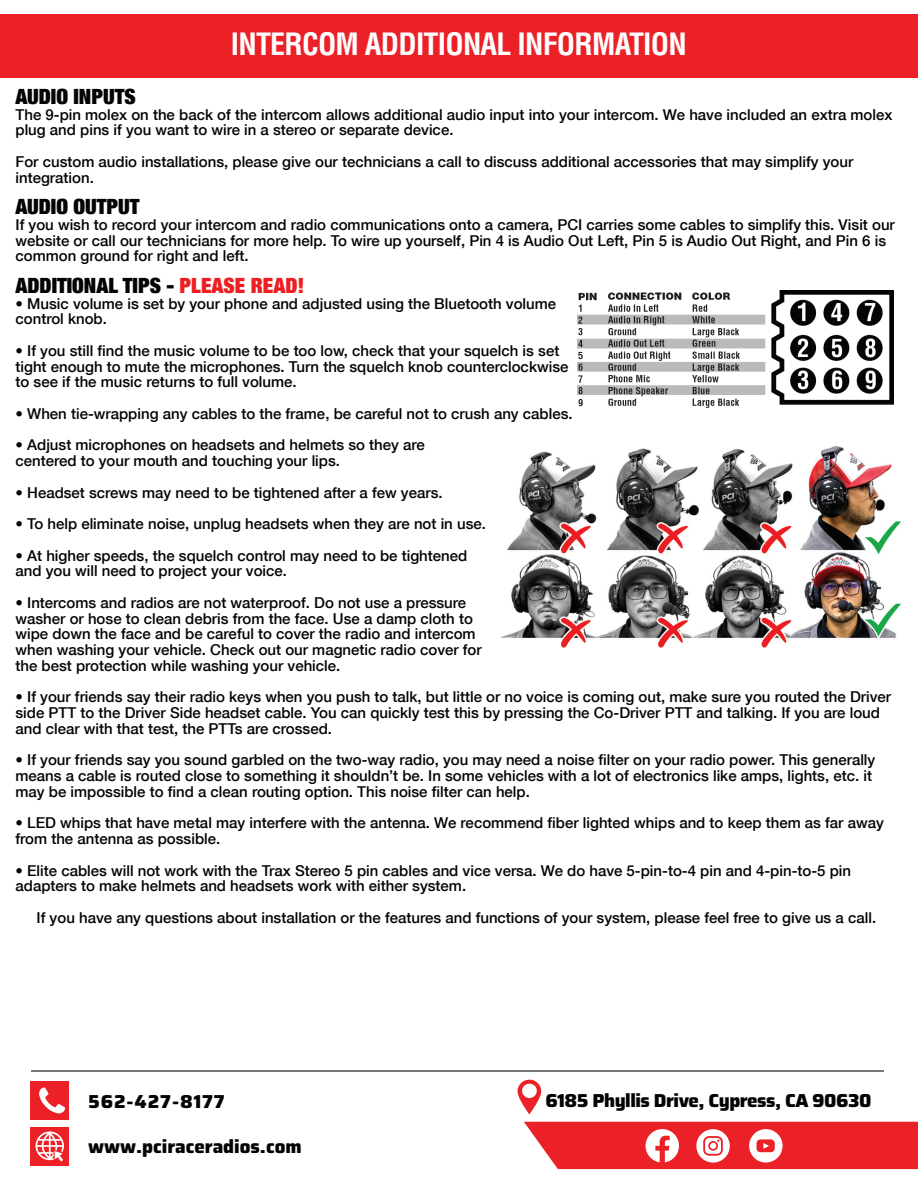
<style>
.page{position:relative;width:918px;height:1188px;background:#fff}
.page>*{position:absolute;margin:0;border:0;box-sizing:border-box;transform-origin:0 0}
.t1{font:700 condensed 30px "Helvetica LT Std";letter-spacing:-.025em;color:#fff}
.t2{font:900 condensed 21px "Helvetica Neue LT Com";color:#040503}
.t3{font:800 18.75px "Saira";letter-spacing:-.025em;color:#040503}
.t4{font:800 18.75px "Saira";color:#040503}
.t5{font:800 18.75px "Saira";letter-spacing:.05em;color:#040503}
.t6{font:500 15px/15.8px "Helvetica Neue LT Com";color:#040503}
.s1{color:#ee1f23}
</style>
<div class="page">
<div style="left:31px;top:1081px;width:38px;height:39px;background:#ec2128"></div>
<div style="left:31px;top:1127px;width:38px;height:38px;background:#ec2128"></div>
<svg style="left:517px;top:1079px;width:24px;height:35px"></svg>
<svg style="left:39px;top:1087px;width:26px;height:26px"></svg>
<svg style="left:36px;top:1131px;width:28px;height:31px"></svg>
<svg style="left:524px;top:1122px;width:394px;height:47px;background:#ee4349"></svg>
<hr style="left:31px;top:1070px;width:852px;height:1px;background:#787877">
<div style="left:0;top:15px;width:918px;height:63px;background:#ec2128"></div>
<img style="left:578px;top:290px;width:316px;height:117px">
<img style="left:500px;top:446px;width:402px;height:202px">
<h1 class="t1" style="left:231px;top:26px;width:457px">INTERCOM ADDITIONAL INFORMATION</h1>
<h2 class="t2" style="left:16px;top:83px;width:122px">AUDIO INPUTS</h2>
<p class="t6" style="left:16px;top:106px;width:878px">The 9-pin molex on the back of the intercom allows additional audio input into your intercom. We have included an extra molex plug and pins if you want to wire in a stereo or separate device.</p>
<p class="t6" style="left:16px;top:153px;width:839px">For custom audio installations, please give our technicians a call to discuss additional accessories that may simplify your integration.</p>
<h2 class="t2" style="left:16px;top:193px;width:126px">AUDIO OUTPUT</h2>
<p class="t6" style="left:16px;top:216px;width:881px">If you wish to record your intercom and radio communications onto a camera, PCI carries some cables to simplify this. Visit our website or call our technicians for more help. To wire up yourself, Pin 4 is Audio Out Left, Pin 5 is Audio Out Right, and Pin 6 is common ground for right and left.</p>
<h2 class="t2" style="left:16px;top:272px;width:291px">ADDITIONAL TIPS - <span class="s1">PLEASE READ!</span></h2>
<p class="t6" style="left:16px;top:295px;width:542px">• Music volume is set by your phone and adjusted using the Bluetooth volume control knob.</p>
<p class="t6" style="left:16px;top:342px;width:554px">• If you still find the music volume to be too low, check that your squelch is set tight enough to mute the microphones. Turn the squelch knob counterclockwise to see if the music returns to full volume.</p>
<p class="t6" style="left:16px;top:405px;width:559px">• When tie-wrapping any cables to the frame, be careful not to crush any cables.</p>
<p class="t6" style="left:16px;top:437px;width:411px">• Adjust microphones on headsets and helmets so they are centered to your mouth and touching your lips.</p>
<p class="t6" style="left:16px;top:484px;width:429px">• Headset screws may need to be tightened after a few years.</p>
<p class="t6" style="left:16px;top:516px;width:472px">• To help eliminate noise, unplug headsets when they are not in use.</p>
<p class="t6" style="left:16px;top:547px;width:453px">• At higher speeds, the squelch control may need to be tightened and you will need to project your voice.</p>
<p class="t6" style="left:16px;top:594px;width:468px">• Intercoms and radios are not waterproof. Do not use a pressure washer or hose to clean debris from the face. Use a damp cloth to wipe down the face and be careful to cover the radio and intercom when washing your vehicle. Check out our magnetic radio cover for the best protection while washing your vehicle.</p>
<p class="t6" style="left:16px;top:689px;width:877px">• If your friends say their radio keys when you push to talk, but little or no voice is coming out, make sure you routed the Driver side PTT to the Driver Side headset cable. You can quickly test this by pressing the Co-Driver PTT and talking. If you are loud and clear with that test, the PTTs are crossed.</p>
<p class="t6" style="left:16px;top:752px;width:861px">• If your friends say you sound garbled on the two-way radio, you may need a noise filter on your radio power. This generally means a cable is routed close to something it shouldn’t be. In some vehicles with a lot of electronics like amps, lights, etc. it may be impossible to find a clean routing option. This noise filter can help.</p>
<p class="t6" style="left:16px;top:815px;width:870px">• LED whips that have metal may interfere with the antenna. We recommend fiber lighted whips and to keep them as far away from the antenna as possible.</p>
<p class="t6" style="left:16px;top:862px;width:837px">• Elite cables will not work with the Trax Stereo 5 pin cables and vice versa. We do have 5-pin-to-4 pin and 4-pin-to-5 pin adapters to make helmets and headsets work with either system.</p>
<p class="t6" style="left:37px;top:909px;width:841px">If you have any questions about installation or the features and functions of your system, please feel free to give us a call.</p>
<p class="t5" style="left:88px;top:1087px;width:138px">562-427-8177</p>
<p class="t4" style="left:88px;top:1132px;width:215px">www.pciraceradios.com</p>
<p class="t3" style="left:545px;top:1085px;width:328px">6185 Phyllis Drive, Cypress, CA 90630</p>
</div>
